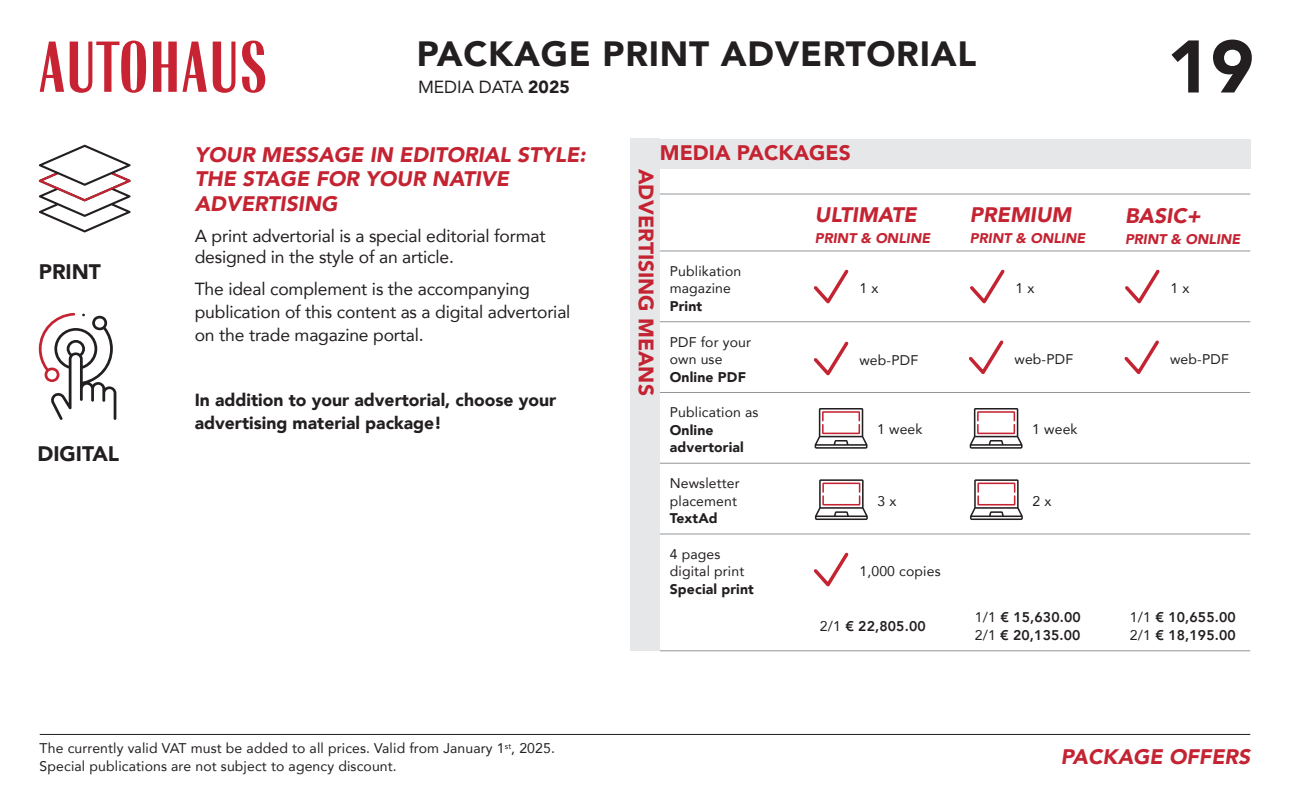
<style>
.page{position:relative;width:1290px;height:794px;background:#fff}
.page>*{position:absolute;margin:0;border:0;box-sizing:border-box;transform-origin:0 0}
.t1{font:900 73.5px "Avenir";color:#231f20}
.t2{font:900 35px "Avenir";letter-spacing:.02em;color:#231f20}
.t3{font:italic 900 21px/24.5px "Avenir";color:#c42332}
.t4{font:900 21px "Avenir";color:#c42332}
.t5{font:900 21px "Avenir";color:#231f20}
.t6{font:17.5px/22.8px "Avenir";letter-spacing:-.01em;color:#231f20}
.t7{font:900 17.5px/22.8px "Avenir";color:#231f20}
.t8{font:14px/17.5px "Avenir";letter-spacing:.01em;color:#231f20}
.t9{font:800 14px "Avenir";letter-spacing:.01em;color:#231f20}
.t10{font:italic 900 14px "Avenir";color:#c42332}
.t11{font:900 14px/17.5px "Avenir";letter-spacing:.01em;color:#231f20}
.s1{font-weight:900}
.s2{font-weight:400}
</style>
<div class="page">
<svg style="left:40px;top:41px;width:225px;height:52px"></svg>
<hr style="left:40px;top:734px;width:1210px;height:1px;background:#231f20">
<div style="left:630px;top:139px;width:620px;height:30px;background:#e6e7e9"></div>
<div style="left:630px;top:138px;width:30px;height:513px;background:#e6e7e9"></div>
<hr style="left:660px;top:194px;width:590px;height:1px;background:#939598">
<hr style="left:660px;top:251px;width:590px;height:1px;background:#939598">
<hr style="left:660px;top:321px;width:590px;height:1px;background:#939598">
<hr style="left:660px;top:392px;width:590px;height:1px;background:#939598">
<hr style="left:660px;top:463px;width:590px;height:1px;background:#939598">
<hr style="left:660px;top:534px;width:590px;height:1px;background:#939598">
<hr style="left:660px;top:650px;width:590px;height:1px;background:#939598">
<svg style="left:813px;top:269px;width:36px;height:35px"></svg>
<svg style="left:970px;top:269px;width:35px;height:35px"></svg>
<svg style="left:1125px;top:269px;width:35px;height:35px"></svg>
<svg style="left:815px;top:479px;width:53px;height:41px"></svg>
<svg style="left:970px;top:479px;width:53px;height:41px"></svg>
<svg style="left:39px;top:145px;width:92px;height:87px"></svg>
<svg style="left:813px;top:341px;width:36px;height:35px"></svg>
<svg style="left:969px;top:340px;width:35px;height:35px"></svg>
<svg style="left:1124px;top:340px;width:35px;height:35px"></svg>
<svg style="left:814px;top:408px;width:53px;height:41px"></svg>
<svg style="left:969px;top:408px;width:53px;height:41px"></svg>
<svg style="left:813px;top:552px;width:36px;height:35px"></svg>
<svg style="left:39px;top:313px;width:77px;height:107px"></svg>
<p class="t5" style="left:39px;top:254px;width:64px">PRINT</p>
<p class="t5" style="left:37px;top:435px;width:83px">DIGITAL</p>
<p class="t2" style="left:417px;top:24px;width:561px">PACKAGE PRINT ADVERTORIAL</p>
<p class="t6" style="left:418px;top:75px;width:153px">MEDIA DATA <span class="s1">2025</span></p>
<h1 class="t1" style="left:1167px;top:4px;width:89px">19</h1>
<p class="t3" style="left:195px;top:142px;width:392px">YOUR MESSAGE IN EDITORIAL STYLE:<br>THE STAGE FOR YOUR NATIVE<br>ADVERTISING</p>
<p class="t6" style="left:195px;top:225px;width:352px;line-height:21px">A print advertorial is a special editorial format designed in the style of an article.</p>
<p class="t6" style="left:195px;top:277px;width:377px">The ideal complement is the accompanying publication of this content as a digital advertorial on the trade magazine portal.</p>
<p class="t7" style="left:195px;top:388px;width:363px">In addition to your advertorial, choose your advertising material package!</p>
<p class="t4" style="left:660px;top:135px;width:192px">MEDIA PACKAGES</p>
<p class="t4" style="left:664px;top:169px;width:228px;rotate:90deg">ADVERTISING MEANS</p>
<p class="t3" style="left:815px;top:203px;width:103px">ULTIMATE</p>
<p class="t10" style="left:815px;top:227px;width:117px">PRINT &amp; ONLINE</p>
<p class="t8" style="left:670px;top:262px;width:73px">Publikation</p>
<p class="t8" style="left:670px;top:279px;width:63px">magazine<br><span class="s1">Print</span></p>
<p class="t8" style="left:859px;top:279px;width:20px">1 x</p>
<p class="t3" style="left:970px;top:203px;width:103px">PREMIUM</p>
<p class="t10" style="left:970px;top:227px;width:117px">PRINT &amp; ONLINE</p>
<p class="t3" style="left:1125px;top:203px;width:77px">BASIC+</p>
<p class="t10" style="left:1125px;top:227px;width:117px">PRINT &amp; ONLINE</p>
<p class="t8" style="left:1015px;top:279px;width:20px">1 x</p>
<p class="t8" style="left:1170px;top:279px;width:20px">1 x</p>
<p class="t8" style="left:670px;top:332px;width:83px">PDF for your</p>
<p class="t11" style="left:670px;top:350px;width:78px"><span class="s2">own use<br></span>Online PDF</p>
<p class="t8" style="left:670px;top:403px;width:90px">Publication as<br><span class="s1">Online</span></p>
<p class="t11" style="left:670px;top:438px;width:75px">advertorial</p>
<p class="t8" style="left:670px;top:474px;width:71px">Newsletter placement<br><span class="s1">TextAd</span></p>
<p class="t8" style="left:670px;top:545px;width:52px">4 pages</p>
<p class="t8" style="left:670px;top:562px;width:86px">digital print<br><span class="s1">Special print</span></p>
<p class="t8" style="left:859px;top:351px;width:60px">web-PDF</p>
<p class="t8" style="left:1014px;top:350px;width:60px">web-PDF</p>
<p class="t8" style="left:1170px;top:350px;width:60px">web-PDF</p>
<p class="t8" style="left:877px;top:420px;width:47px">1 week</p>
<p class="t8" style="left:1032px;top:420px;width:47px">1 week</p>
<p class="t8" style="left:877px;top:491px;width:20px">3 x</p>
<p class="t8" style="left:1032px;top:491px;width:20px">2 x</p>
<p class="t8" style="left:859px;top:562px;width:83px">1,000 copies</p>
<p class="t9" style="left:820px;top:615px;width:107px"><span class="s2">2/1</span> € 22,805.00</p>
<p class="t9" style="left:975px;top:606px;width:107px"><span class="s2">1/1</span> € 15,630.00</p>
<p class="t9" style="left:975px;top:624px;width:107px"><span class="s2">2/1</span> € 20,135.00</p>
<p class="t9" style="left:1130px;top:606px;width:107px"><span class="s2">1/1</span> € 10,655.00</p>
<p class="t9" style="left:1130px;top:624px;width:107px"><span class="s2">2/1</span> € 18,195.00</p>
<p class="t8" style="left:40px;top:739px;width:517px">The currently valid VAT must be added to all prices. Valid from January 1<sup>st</sup>, 2025.<br>Special publications are not subject to agency discount.</p>
<p class="t3" style="left:1061px;top:744px;width:191px">PACKAGE OFFERS</p>
</div>
